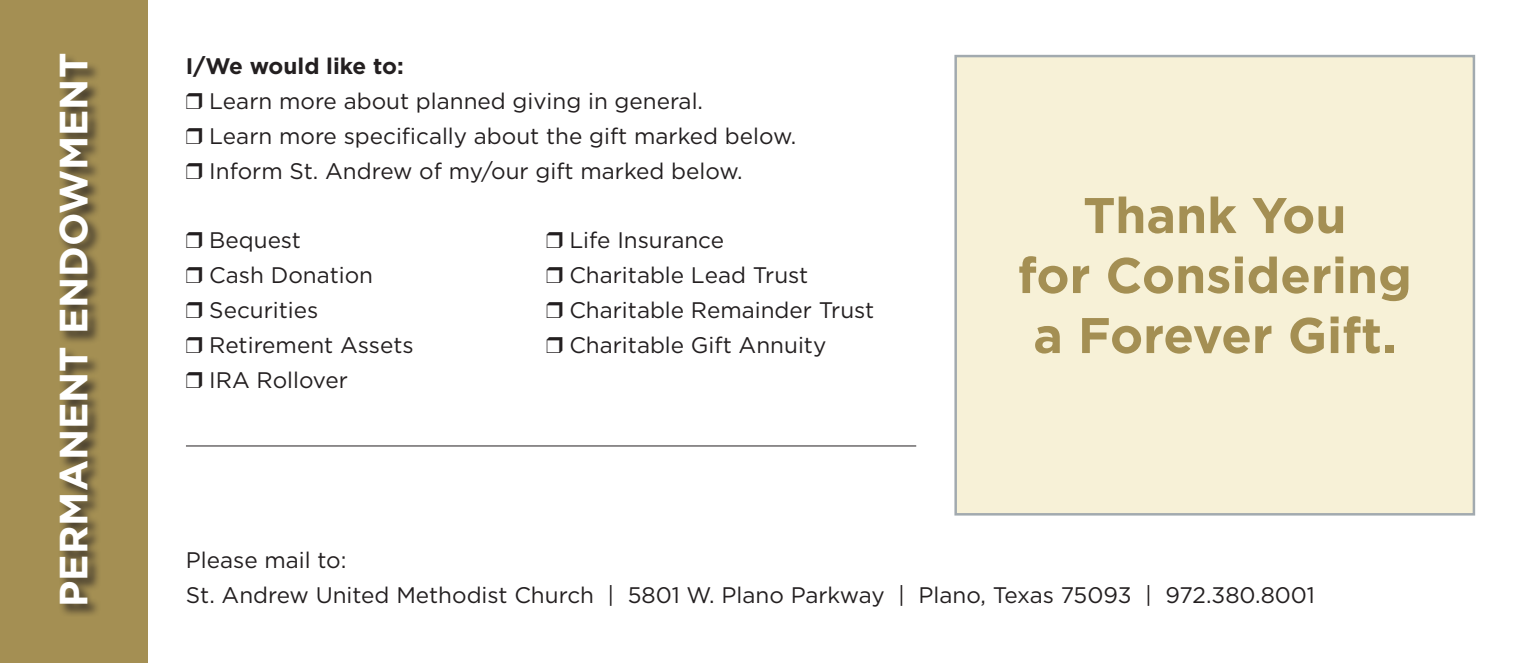
<style>
.page{position:relative;width:1530px;height:663px;background:#fff}
.page>*{position:absolute;margin:0;border:0;box-sizing:border-box;transform-origin:0 0}
.t1{font:700 50px/60px "Gotham";color:#a48f53;text-align:center}
.t2{font:700 39.5px "Gotham";color:#fff}
.t3{font:22.5px/35px "Gotham";color:#231f20}
.t4{font:700 22.5px "Gotham";color:#231f20}
</style>
<div class="page">
<div style="left:955px;top:56px;width:519px;height:458px;background:#f7f1d7"></div>
<div style="left:954px;top:55px;width:521px;height:461px;border:2px solid #a2aaaf"></div>
<div style="left:0;top:0;width:147px;height:663px;background:#a48f53"></div>
<div style="left:58px;top:54px;width:44px;height:563px;background:#231f20;opacity:.75"></div>
<hr style="left:186px;top:445px;width:730px;height:1px;background:#231f20">
<p class="t2" style="left:47px;top:607px;width:555px;rotate:-90deg">PERMANENT ENDOWMENT</p>
<p class="t4" style="left:186px;top:51px;width:219px">I/We would like to:</p>
<p class="t3" style="left:209px;top:83px;width:495px">Learn more about planned giving in general.</p>
<p class="t3" style="left:209px;top:118px;width:588px">Learn more specifically about the gift marked below.<br>Inform St. Andrew of my/our gift marked below.</p>
<p class="t1" style="left:1018px;top:185px;width:395px">Thank You<br>for Considering a Forever Gift.</p>
<p class="t3" style="left:209px;top:222px;width:93px">Bequest</p>
<p class="t3" style="left:569px;top:222px;width:156px">Life Insurance</p>
<p class="t3" style="left:209px;top:257px;width:165px">Cash Donation</p>
<p class="t3" style="left:569px;top:257px;width:240px">Charitable Lead Trust</p>
<p class="t3" style="left:209px;top:292px;width:110px">Securities</p>
<p class="t3" style="left:569px;top:292px;width:306px">Charitable Remainder Trust</p>
<p class="t3" style="left:209px;top:327px;width:206px">Retirement Assets</p>
<p class="t3" style="left:569px;top:327px;width:258px">Charitable Gift Annuity</p>
<p class="t3" style="left:209px;top:362px;width:140px">IRA Rollover</p>
<p class="t3" style="left:186px;top:542px;width:1130px">Please mail to:<br>St. Andrew United Methodist Church | 5801 W. Plano Parkway | Plano, Texas 75093 | 972.380.8001</p>
</div>
